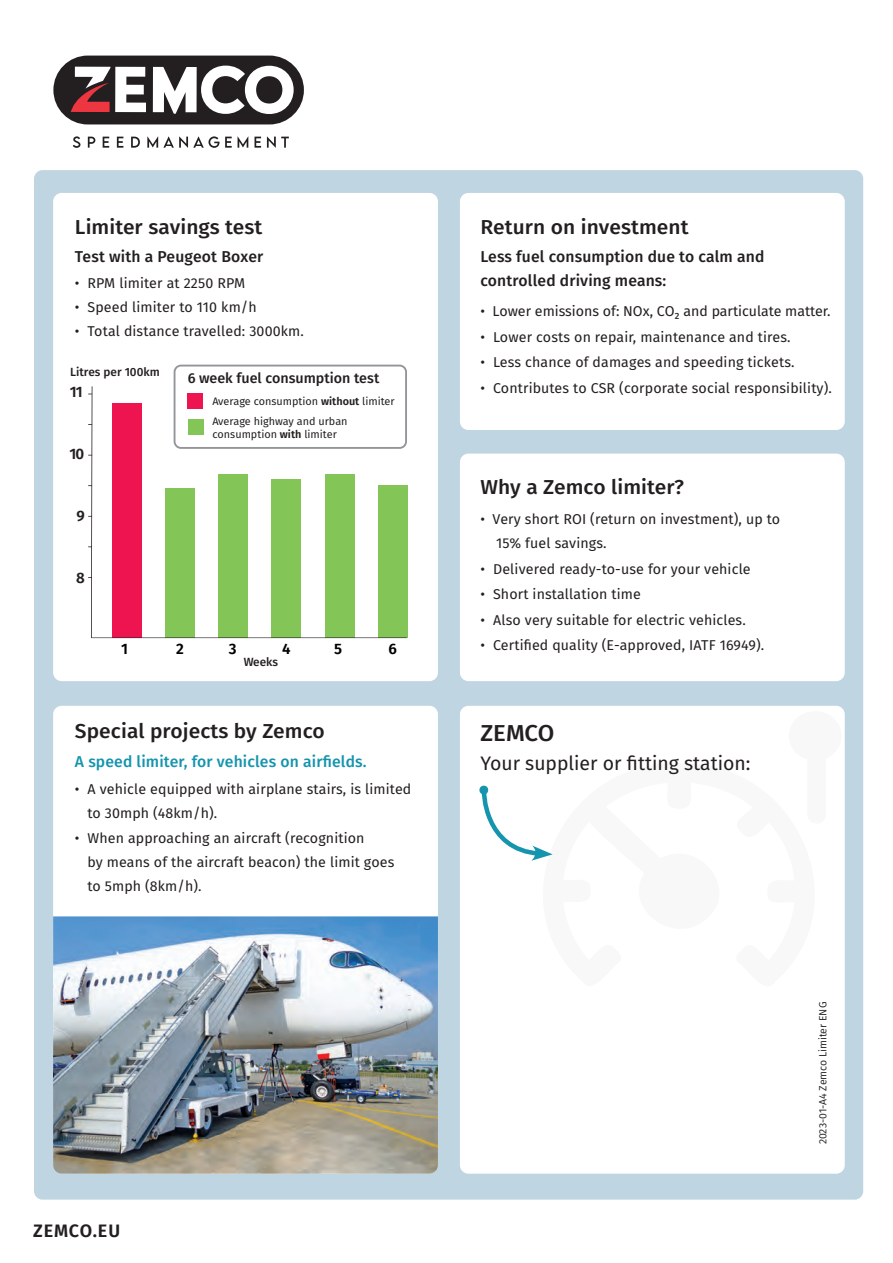
<style>
.page{position:relative;width:893px;height:1263px;background:#fff}
.page>*{position:absolute;margin:0;border:0;box-sizing:border-box;transform-origin:0 0}
.t1{font:500 23.1px "Fira Sans";letter-spacing:-.005em;color:#231f20;scale:1.04 1}
.t2{font:500 20.1px "Fira Sans";letter-spacing:.005em;color:#231f20;scale:1.04 1}
.t3{font:19.5px "Fira Sans";color:#231f20}
.t4{font:600 18px "Fira Sans";letter-spacing:.05em;color:#231f20}
.t5{font:500 15.75px/24px "Fira Sans";letter-spacing:.01em;color:#231f20}
.t6{font:500 15.75px "Fira Sans";letter-spacing:.01em;color:#1594ae}
.t7{font:600 15.15px "Fira Sans";color:#000001}
.t8{font:600 15.15px "Fira Sans";color:#231f20}
.t9{font:14.25px/24px "Fira Sans";letter-spacing:.01em;color:#231f20}
.t10{font:500 14.25px "Fira Sans";color:#231f20}
.t11{font:500 11.85px "Fira Sans";color:#231f20}
.t12{font:10.8px/13px "Fira Sans";color:#231f20}
.t13{font:10.5px "Fira Sans";color:#231f20}
.s1{font-weight:600}
</style>
<div class="page">
<div style="left:34px;top:170px;width:829px;height:1029px;background:#bfd5e2;border-radius:9px"></div>
<div style="left:53px;top:706px;width:385px;height:459px;background:#fff;border-radius:9px"></div>
<div style="left:460px;top:706px;width:385px;height:468px;background:#fff;border-radius:9px"></div>
<div style="left:53px;top:193px;width:385px;height:488px;background:#fff;border-radius:9px"></div>
<div style="left:460px;top:454px;width:385px;height:227px;background:#fff;border-radius:9px"></div>
<div style="left:460px;top:193px;width:385px;height:237px;background:#fff;border-radius:9px"></div>
<div style="left:378px;top:485px;width:30px;height:153px;background:#83c556"></div>
<svg style="left:88px;top:386px;width:319px;height:252px"></svg>
<div style="left:188px;top:419px;width:16px;height:16px;background:#83c556"></div>
<div style="left:187px;top:393px;width:16px;height:15px;background:#ed1450"></div>
<div style="left:174px;top:365px;width:233px;height:84px;border:2px solid #939598;border-radius:6px"></div>
<img style="left:53px;top:916px;width:385px;height:258px">
<svg style="left:479px;top:785px;width:62px;height:76px"></svg>
<div style="left:807px;top:734px;width:19px;height:80px;background:#f8f8f8"></div>
<div style="left:789px;top:711px;width:53px;height:50px;background:#f8f8f8;border-radius:50%"></div>
<div style="left:53px;top:56px;width:251px;height:68px;background:#231f20;border-radius:34px"></div>
<svg style="left:73px;top:136px;width:7px;height:12px"></svg>
<svg style="left:88px;top:137px;width:7px;height:11px"></svg>
<svg style="left:103px;top:137px;width:6px;height:11px"></svg>
<svg style="left:117px;top:137px;width:6px;height:11px"></svg>
<svg style="left:131px;top:137px;width:9px;height:11px"></svg>
<svg style="left:147px;top:136px;width:72px;height:12px"></svg>
<svg style="left:225px;top:137px;width:7px;height:11px"></svg>
<svg style="left:238px;top:137px;width:10px;height:11px"></svg>
<svg style="left:254px;top:137px;width:7px;height:11px"></svg>
<svg style="left:267px;top:136px;width:22px;height:12px"></svg>
<svg style="left:153px;top:66px;width:141px;height:48px"></svg>
<svg style="left:71px;top:67px;width:75px;height:45px"></svg>
<h2 class="t2" style="left:75px;top:210px;width:182px">Limiter savings test</h2>
<p class="t5" style="left:75px;top:244px;width:190px">Test with a Peugeot Boxer</p>
<p class="t9" style="left:75px;top:270px;width:172px">• RPM limiter at 2250 RPM</p>
<p class="t9" style="left:75px;top:294px;width:183px">• Speed limiter to 110 km/h</p>
<p class="t9" style="left:75px;top:318px;width:231px">• Total distance travelled: 3000km.</p>
<p class="t11" style="left:70px;top:362px;width:91px">Litres per 100km</p>
<p class="t8" style="left:70px;top:379px;width:14px">11</p>
<p class="t8" style="left:69px;top:442px;width:16px">10</p>
<p class="t8" style="left:76px;top:504px;width:10px">9</p>
<p class="t8" style="left:76px;top:565px;width:10px">8</p>
<p class="t10" style="left:188px;top:366px;width:193px">6 week fuel consumption test</p>
<p class="t12" style="left:213px;top:414px;width:137px">Average highway and urban consumption <span class="s1">with</span> limiter</p>
<p class="t12" style="left:213px;top:394px;width:184px">Average consumption <span class="s1">without</span> limiter</p>
<p class="t7" style="left:121px;top:636px;width:8px">1</p>
<p class="t7" style="left:176px;top:636px;width:9px">2</p>
<p class="t7" style="left:229px;top:636px;width:9px">3</p>
<p class="t7" style="left:282px;top:636px;width:10px">4</p>
<p class="t7" style="left:334px;top:636px;width:10px">5</p>
<p class="t7" style="left:388px;top:636px;width:10px">6</p>
<p class="t11" style="left:244px;top:652px;width:36px">Weeks</p>
<h2 class="t2" style="left:75px;top:715px;width:242px">Special projects by Zemco</h2>
<p class="t6" style="left:75px;top:749px;width:293px">A speed limiter, for vehicles on airfields.</p>
<p class="t9" style="left:87px;top:776px;width:325px;text-indent:-12px">• A vehicle equipped with airplane stairs, is limited to 30mph (48km/h).</p>
<p class="t9" style="left:87px;top:826px;width:309px;text-indent:-12px">• When approaching an aircraft (recognition<br>by means of the aircraft beacon) the limit goes to 5mph (8km/h).</p>
<p class="t4" style="left:33px;top:1216px;width:89px">ZEMCO.EU</p>
<h2 class="t2" style="left:480px;top:210px;width:202px">Return on investment</h2>
<p class="t5" style="left:480px;top:244px;width:285px">Less fuel consumption due to calm and controlled driving means:</p>
<p class="t9" style="left:480px;top:299px;width:352px">• Lower emissions of: NOx, CO₂ and particulate matter.</p>
<p class="t9" style="left:480px;top:324px;width:312px">• Lower costs on repair, maintenance and tires.</p>
<p class="t9" style="left:480px;top:350px;width:316px">• Less chance of damages and speeding tickets.</p>
<p class="t9" style="left:480px;top:375px;width:353px">• Contributes to CSR (corporate social responsibility).</p>
<h2 class="t2" style="left:480px;top:471px;width:197px">Why a Zemco limiter?</h2>
<p class="t9" style="left:496px;top:507px;width:286px;text-indent:-16px">• Very short ROI (return on investment), up to<br>15% fuel savings.</p>
<p class="t9" style="left:480px;top:556px;width:272px">• Delivered ready-to-use for your vehicle</p>
<p class="t9" style="left:480px;top:582px;width:162px">• Short installation time</p>
<p class="t9" style="left:480px;top:607px;width:267px">• Also very suitable for electric vehicles.</p>
<p class="t9" style="left:480px;top:633px;width:285px">• Certified quality (E-approved, IATF 16949).</p>
<h1 class="t1" style="left:480px;top:714px;width:72px">ZEMCO</h1>
<h3 class="t3" style="left:480px;top:748px;width:272px">Your supplier or fitting station:</h3>
<p class="t13" style="left:815px;top:1144px;width:144px;rotate:-90deg">2023-01-A4 Zemco Limiter ENG</p>
</div>
